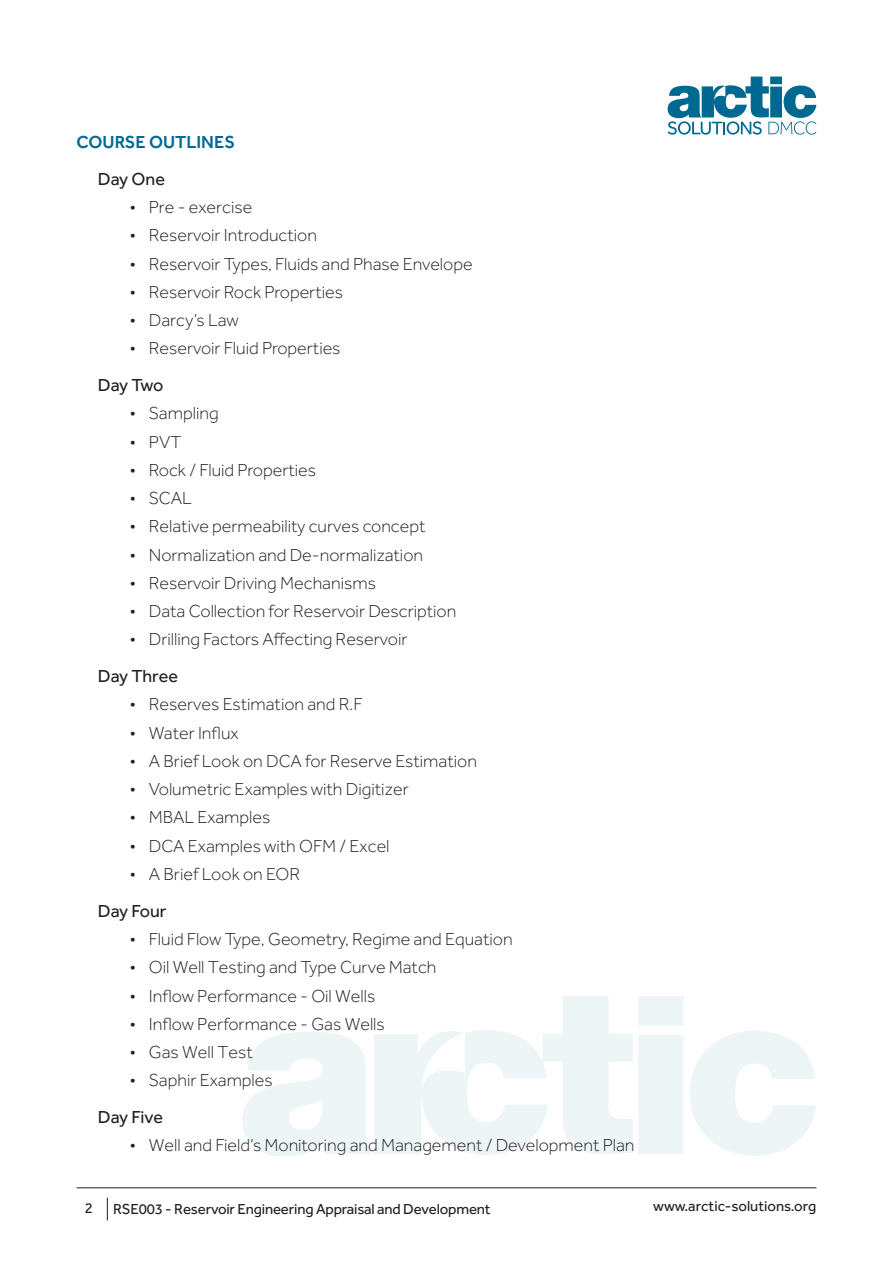
<style>
.page{position:relative;width:893px;height:1263px;background:#fff}
.page>*{position:absolute;margin:0;border:0;box-sizing:border-box;transform-origin:0 0}
.t1{font:300 18px "Effra";color:#231f20}
.Num_List_Level_Head{font:18px "Effra";color:#231f20}
.Heading_-_Course_Out{font:500 18px "Effra";color:#006991}
.t2{font:15px "Effra";letter-spacing:-.01em;color:#231f20}
</style>
<div class="page">
<hr style="left:77px;top:1187px;width:739px;height:1px;background:#231f20">
<svg style="left:107px;top:1198px;width:1px;height:22px"></svg>
<svg style="left:668px;top:77px;width:148px;height:58px"></svg>
<svg style="left:690px;top:1031px;width:126px;height:125px"></svg>
<svg style="left:243px;top:996px;width:440px;height:161px"></svg>
<p class="Heading_-_Course_Out" style="left:77px;top:131px;width:160px">COURSE OUTLINES</p>
<p class="Num_List_Level_Head" style="left:98px;top:168px;width:69px">Day One</p>
<p class="t1" style="left:130px;top:197px;width:124px">• Pre - exercise</p>
<p class="t1" style="left:130px;top:225px;width:189px">• Reservoir Introduction</p>
<p class="t1" style="left:130px;top:253px;width:344px">• Reservoir Types, Fluids and Phase Envelope</p>
<p class="t1" style="left:130px;top:282px;width:215px">• Reservoir Rock Properties</p>
<p class="t1" style="left:130px;top:310px;width:110px">• Darcy’s Law</p>
<p class="t1" style="left:130px;top:338px;width:212px">• Reservoir Fluid Properties</p>
<p class="Num_List_Level_Head" style="left:98px;top:375px;width:67px">Day Two</p>
<p class="t1" style="left:130px;top:403px;width:90px">• Sampling</p>
<p class="t1" style="left:130px;top:431px;width:53px">• PVT</p>
<p class="t1" style="left:130px;top:460px;width:188px">• Rock / Fluid Properties</p>
<p class="t1" style="left:130px;top:488px;width:64px">• SCAL</p>
<p class="t1" style="left:130px;top:516px;width:297px">• Relative permeability curves concept</p>
<p class="t1" style="left:130px;top:544px;width:295px">• Normalization and De-normalization</p>
<p class="t1" style="left:130px;top:573px;width:248px">• Reservoir Driving Mechanisms</p>
<p class="t1" style="left:130px;top:601px;width:328px">• Data Collection for Reservoir Description</p>
<p class="t1" style="left:130px;top:629px;width:279px">• Drilling Factors Affecting Reservoir</p>
<p class="Num_List_Level_Head" style="left:98px;top:666px;width:82px">Day Three</p>
<p class="t1" style="left:130px;top:694px;width:234px">• Reserves Estimation and R.F</p>
<p class="t1" style="left:130px;top:722px;width:110px">• Water Influx</p>
<p class="t1" style="left:130px;top:751px;width:348px">• A Brief Look on DCA for Reserve Estimation</p>
<p class="t1" style="left:130px;top:779px;width:280px">• Volumetric Examples with Digitizer</p>
<p class="t1" style="left:130px;top:807px;width:142px">• MBAL Examples</p>
<p class="t1" style="left:130px;top:836px;width:261px">• DCA Examples with OFM / Excel</p>
<p class="t1" style="left:130px;top:864px;width:172px">• A Brief Look on EOR</p>
<p class="Num_List_Level_Head" style="left:98px;top:900px;width:70px">Day Four</p>
<p class="t1" style="left:130px;top:929px;width:384px">• Fluid Flow Type, Geometry, Regime and Equation</p>
<p class="t1" style="left:130px;top:957px;width:308px">• Oil Well Testing and Type Curve Match</p>
<p class="t1" style="left:130px;top:985px;width:247px">• Inflow Performance - Oil Wells</p>
<p class="t1" style="left:130px;top:1014px;width:256px">• Inflow Performance - Gas Wells</p>
<p class="t1" style="left:130px;top:1042px;width:124px">• Gas Well Test</p>
<p class="t1" style="left:130px;top:1070px;width:144px">• Saphir Examples</p>
<p class="Num_List_Level_Head" style="left:98px;top:1106px;width:67px">Day Five</p>
<p class="t1" style="left:130px;top:1135px;width:506px">• Well and Field’s Monitoring and Management / Development Plan</p>
<p class="t2" style="left:85px;top:1199px;width:10px">2</p>
<p class="t2" style="left:113px;top:1200px;width:379px">RSE003 - Reservoir Engineering Appraisal and Development</p>
<p class="t2" style="left:653px;top:1198px;width:165px">www.arctic-solutions.org</p>
</div>
